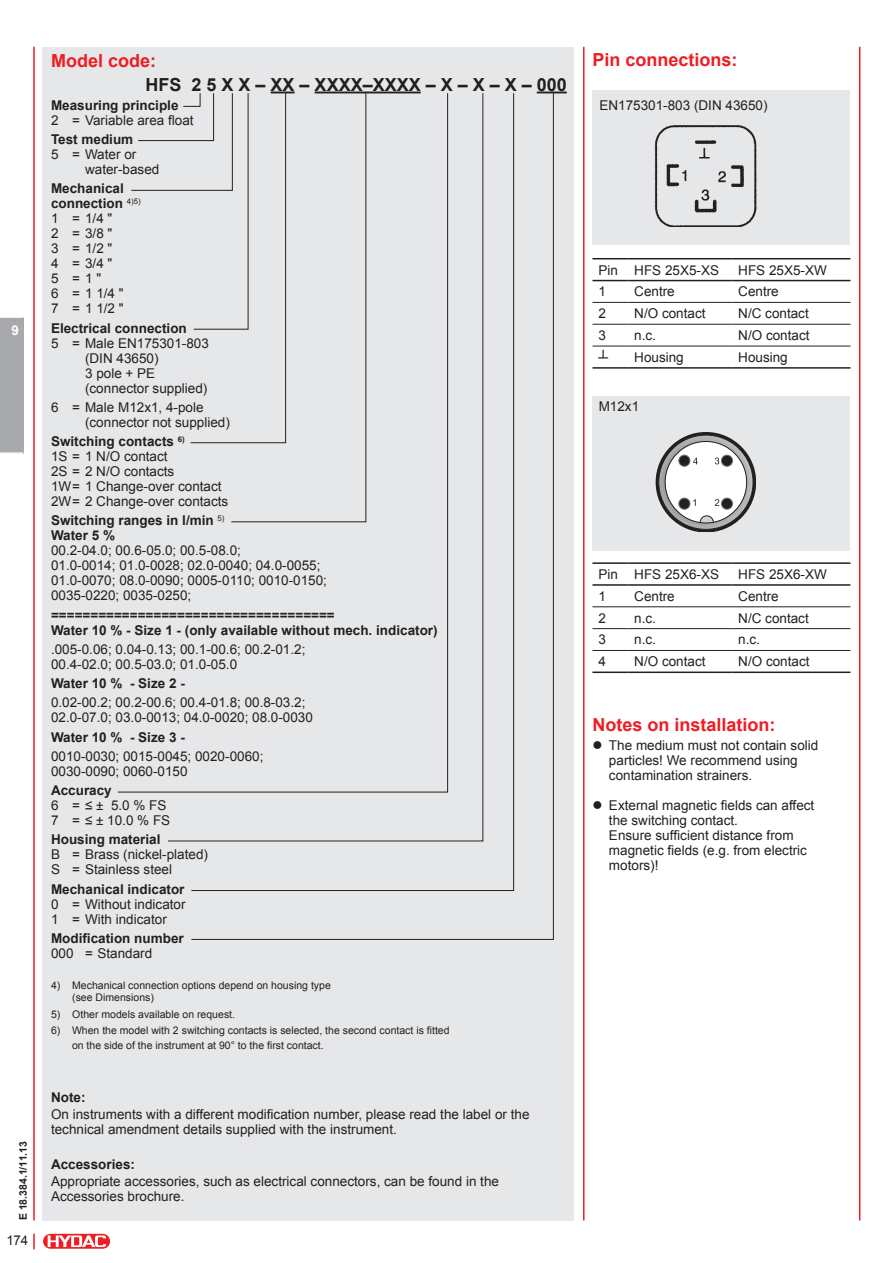
<style>
.page{position:relative;width:893px;height:1263px;background:#fff}
.page>*{position:absolute;margin:0;border:0;box-sizing:border-box;transform-origin:0 0}
.t1{font:700 18px "Arial";color:#ee1d23}
.t2{font:700 18px "Arial";color:#231f20}
.t3{font:13.5px/15px "Arial";color:#231f20}
.t4{font:700 13.5px/15px "Arial";color:#231f20}
.t5{font:700 13.5px "Arial";color:#fff}
.t6{font:10.5px/12px "Arial";color:#231f20}
.t7{font:700 10.5px "Arial";color:#231f20}
.s1{font-weight:700}
</style>
<div class="page">
<hr style="left:33px;top:47px;width:2px;height:1173px;background:#ee1d23">
<hr style="left:859px;top:47px;width:1px;height:1173px;background:#ee1d23">
<div style="left:43px;top:1233px;width:68px;height:16px;border:1px solid #fff;border-radius:7px"></div>
<svg style="left:43px;top:1234px;width:67px;height:15px"></svg>
<svg style="left:48px;top:1235px;width:58px;height:12px"></svg>
<svg style="left:33px;top:1234px;width:2px;height:15px"></svg>
<div style="left:0;top:317px;width:23px;height:136px;background:#a8a9ad"></div>
<hr style="left:0;top:316px;width:23px;height:2px;background:#fff">
<hr style="left:0;top:452px;width:23px;height:2px;background:#fff">
<div style="left:592px;top:396px;width:258px;height:154px;background:#e6e7e9"></div>
<div style="left:592px;top:91px;width:258px;height:154px;background:#e6e7e9"></div>
<div style="left:43px;top:47px;width:531px;height:1173px;background:#e6e7e9"></div>
<hr style="left:583px;top:47px;width:1px;height:1173px;background:#ee1d23">
<hr style="left:537px;top:92px;width:30px;height:1px;background:#231f20">
<hr style="left:592px;top:302px;width:36px;height:1px;background:#231f20">
<hr style="left:628px;top:302px;width:104px;height:1px;background:#231f20">
<hr style="left:732px;top:302px;width:118px;height:1px;background:#231f20">
<hr style="left:592px;top:324px;width:36px;height:1px;background:#231f20">
<hr style="left:628px;top:324px;width:104px;height:1px;background:#231f20">
<hr style="left:732px;top:324px;width:118px;height:1px;background:#231f20">
<hr style="left:592px;top:346px;width:36px;height:1px;background:#231f20">
<hr style="left:628px;top:346px;width:104px;height:1px;background:#231f20">
<hr style="left:732px;top:346px;width:118px;height:1px;background:#231f20">
<hr style="left:592px;top:258px;width:36px;height:1px;background:#231f20">
<hr style="left:628px;top:258px;width:104px;height:1px;background:#231f20">
<hr style="left:732px;top:258px;width:118px;height:1px;background:#231f20">
<hr style="left:592px;top:280px;width:36px;height:1px;background:#231f20">
<hr style="left:628px;top:280px;width:104px;height:1px;background:#231f20">
<hr style="left:732px;top:280px;width:118px;height:1px;background:#231f20">
<hr style="left:592px;top:367px;width:36px;height:2px;background:#231f20">
<hr style="left:628px;top:367px;width:104px;height:2px;background:#231f20">
<hr style="left:732px;top:367px;width:118px;height:2px;background:#231f20">
<svg style="left:656px;top:432px;width:99px;height:99px"></svg>
<svg style="left:191px;top:92px;width:363px;height:848px"></svg>
<hr style="left:592px;top:606px;width:36px;height:1px;background:#231f20">
<hr style="left:628px;top:606px;width:104px;height:1px;background:#231f20">
<hr style="left:732px;top:606px;width:118px;height:1px;background:#231f20">
<hr style="left:592px;top:628px;width:36px;height:1px;background:#231f20">
<hr style="left:628px;top:628px;width:104px;height:1px;background:#231f20">
<hr style="left:732px;top:628px;width:118px;height:1px;background:#231f20">
<hr style="left:592px;top:650px;width:36px;height:1px;background:#231f20">
<hr style="left:628px;top:650px;width:104px;height:1px;background:#231f20">
<hr style="left:732px;top:650px;width:118px;height:1px;background:#231f20">
<hr style="left:592px;top:562px;width:36px;height:2px;background:#231f20">
<hr style="left:628px;top:562px;width:104px;height:2px;background:#231f20">
<hr style="left:732px;top:562px;width:118px;height:2px;background:#231f20">
<hr style="left:592px;top:584px;width:36px;height:2px;background:#231f20">
<hr style="left:628px;top:584px;width:104px;height:2px;background:#231f20">
<hr style="left:732px;top:584px;width:118px;height:2px;background:#231f20">
<hr style="left:592px;top:671px;width:36px;height:2px;background:#231f20">
<hr style="left:628px;top:671px;width:104px;height:2px;background:#231f20">
<hr style="left:732px;top:671px;width:118px;height:2px;background:#231f20">
<img style="left:655px;top:125px;width:101px;height:102px">
<p class="t5" style="left:12px;top:322px;width:9px">9</p>
<p class="t7" style="left:16px;top:1220px;width:81px;rotate:-90deg">E 18.384.1/11.13</p>
<p class="t3" style="left:7px;top:1233px;width:23px">174</p>
<h1 class="t1" style="left:51px;top:48px;width:107px">Model code:</h1>
<h1 class="t2" style="left:146px;top:72px;width:423px">HFS 2 5 X X – XX – XXXX–XXXX – X – X – X – 000</h1>
<p class="t4" style="left:51px;top:98px;width:129px">Measuring principle</p>
<p class="t3" style="left:51px;top:113px;width:144px">2 = Variable area float</p>
<p class="t4" style="left:51px;top:132px;width:84px">Test medium</p>
<p class="t3" style="left:85px;top:147px;width:76px;text-indent:-34px">5 = Water or water-based</p>
<p class="t3" style="left:51px;top:181px;width:91px"><span class="s1">Mechanical connection</span> <sup>4)5)<br></sup>1 = 1/4 "<br>2 = 3/8 "<br>3 = 1/2 "<br>4 = 3/4 "<br>5 = 1 "<br>6 = 1 1/4 "<br>7 = 1 1/2 "</p>
<p class="t4" style="left:51px;top:321px;width:137px">Electrical connection</p>
<p class="t3" style="left:85px;top:336px;width:125px;text-indent:-34px">5 = Male EN175301-803 (DIN 43650)<br>3 pole + PE (connector supplied)</p>
<p class="t3" style="left:85px;top:400px;width:146px;text-indent:-34px">6 = Male M12x1, 4-pole (connector not supplied)</p>
<p class="t3" style="left:51px;top:434px;width:179px"><span class="s1">Switching contacts</span> <sup>6)<br></sup>1S = 1 N/O contact<br>2S = 2 N/O contacts<br>1W= 1 Change-over contact<br>2W= 2 Change-over contacts</p>
<p class="t4" style="left:51px;top:514px;width:175px">Switching ranges in l/min <sup>5)<br></sup>Water 5 %</p>
<p class="t3" style="left:51px;top:543px;width:277px">00.2-04.0; 00.6-05.0; 00.5-08.0;<br>01.0-0014; 01.0-0028; 02.0-0040; 04.0-0055; 01.0-0070; 08.0-0090; 0005-0110; 0010-0150; 0035-0220; 0035-0250;</p>
<p class="t4" style="left:51px;top:608px;width:388px">====================================<br>Water 10 % - Size 1 - (only available without mech. indicator)</p>
<p class="t3" style="left:51px;top:642px;width:256px">.005-0.06; 0.04-0.13; 00.1-00.6; 00.2-01.2;<br>00.4-02.0; 00.5-03.0; 01.0-05.0</p>
<p class="t4" style="left:51px;top:676px;width:135px">Water 10 % - Size 2 -</p>
<p class="t3" style="left:51px;top:695px;width:263px">0.02-00.2; 00.2-00.6; 00.4-01.8; 00.8-03.2;<br>02.0-07.0; 03.0-0013; 04.0-0020; 08.0-0030</p>
<p class="t4" style="left:51px;top:730px;width:135px">Water 10 % - Size 3 -</p>
<p class="t3" style="left:51px;top:749px;width:214px">0010-0030; 0015-0045; 0020-0060;<br>0030-0090; 0060-0150</p>
<p class="t4" style="left:51px;top:783px;width:62px">Accuracy</p>
<p class="t3" style="left:51px;top:798px;width:121px">6 = ≤ ± 5.0 % FS<br>7 = ≤ ± 10.0 % FS</p>
<p class="t4" style="left:51px;top:833px;width:111px">Housing material</p>
<p class="t3" style="left:51px;top:847px;width:159px">B = Brass (nickel-plated)<br>S = Stainless steel</p>
<p class="t4" style="left:51px;top:882px;width:135px">Mechanical indicator</p>
<p class="t3" style="left:51px;top:897px;width:136px">0 = Without indicator<br>1 = With indicator</p>
<p class="t4" style="left:51px;top:931px;width:134px">Modification number</p>
<p class="t3" style="left:51px;top:946px;width:103px">000 = Standard</p>
<p class="t6" style="left:72px;top:980px;width:260px;text-indent:-21px">4) Mechanical connection options depend on housing type (see Dimensions)</p>
<p class="t6" style="left:51px;top:1008px;width:186px">5) Other models available on request.</p>
<p class="t6" style="left:72px;top:1023px;width:379px;line-height:15px;text-indent:-21px">6) When the model with 2 switching contacts is selected, the second contact is fitted on the side of the instrument at 90° to the first contact.</p>
<p class="t4" style="left:51px;top:1090px;width:36px">Note:</p>
<p class="t3" style="left:51px;top:1107px;width:480px">On instruments with a different modification number, please read the label or the technical amendment details supplied with the instrument.</p>
<p class="t4" style="left:51px;top:1157px;width:86px">Accessories:</p>
<p class="t3" style="left:51px;top:1173px;width:449px">Appropriate accessories, such as electrical connectors, can be found in the<br>Accessories brochure.</p>
<h1 class="t1" style="left:592px;top:48px;width:147px">Pin connections:</h1>
<p class="t3" style="left:599px;top:98px;width:170px">EN175301-803 (DIN 43650)</p>
<p class="t3" style="left:598px;top:262px;width:122px">Pin HFS 25X5-XS</p>
<p class="t3" style="left:738px;top:262px;width:90px">HFS 25X5-XW</p>
<p class="t3" style="left:598px;top:284px;width:9px">1</p>
<p class="t3" style="left:634px;top:284px;width:42px">Centre</p>
<p class="t3" style="left:738px;top:284px;width:42px">Centre</p>
<p class="t3" style="left:598px;top:306px;width:9px">2</p>
<p class="t3" style="left:634px;top:306px;width:73px">N/O contact</p>
<p class="t3" style="left:738px;top:306px;width:72px">N/C contact</p>
<p class="t3" style="left:598px;top:328px;width:9px">3</p>
<p class="t3" style="left:634px;top:328px;width:23px">n.c.</p>
<p class="t3" style="left:738px;top:328px;width:73px">N/O contact</p>
<p class="t3" style="left:598px;top:350px;width:11px">┴</p>
<p class="t3" style="left:634px;top:350px;width:51px">Housing</p>
<p class="t3" style="left:738px;top:350px;width:51px">Housing</p>
<p class="t3" style="left:599px;top:399px;width:42px">M12x1</p>
<p class="t3" style="left:598px;top:567px;width:122px">Pin HFS 25X6-XS</p>
<p class="t3" style="left:738px;top:567px;width:90px">HFS 25X6-XW</p>
<p class="t3" style="left:598px;top:589px;width:9px">1</p>
<p class="t3" style="left:634px;top:589px;width:42px">Centre</p>
<p class="t3" style="left:738px;top:589px;width:42px">Centre</p>
<p class="t3" style="left:598px;top:610px;width:9px">2</p>
<p class="t3" style="left:634px;top:610px;width:23px">n.c.</p>
<p class="t3" style="left:738px;top:610px;width:72px">N/C contact</p>
<p class="t3" style="left:598px;top:632px;width:9px">3</p>
<p class="t3" style="left:634px;top:632px;width:23px">n.c.</p>
<p class="t3" style="left:738px;top:632px;width:23px">n.c.</p>
<p class="t3" style="left:598px;top:654px;width:9px">4</p>
<p class="t3" style="left:634px;top:654px;width:73px">N/O contact</p>
<p class="t3" style="left:738px;top:654px;width:73px">N/O contact</p>
<h1 class="t1" style="left:592px;top:713px;width:185px">Notes on installation:</h1>
<p class="t3" style="left:609px;top:738px;width:211px;text-indent:-16px">● The medium must not contain solid particles! We recommend using contamination strainers.</p>
<p class="t3" style="left:609px;top:798px;width:207px;text-indent:-16px">● External magnetic fields can affect the switching contact.<br>Ensure sufficient distance from magnetic fields (e.g. from electric motors)!</p>
</div>
